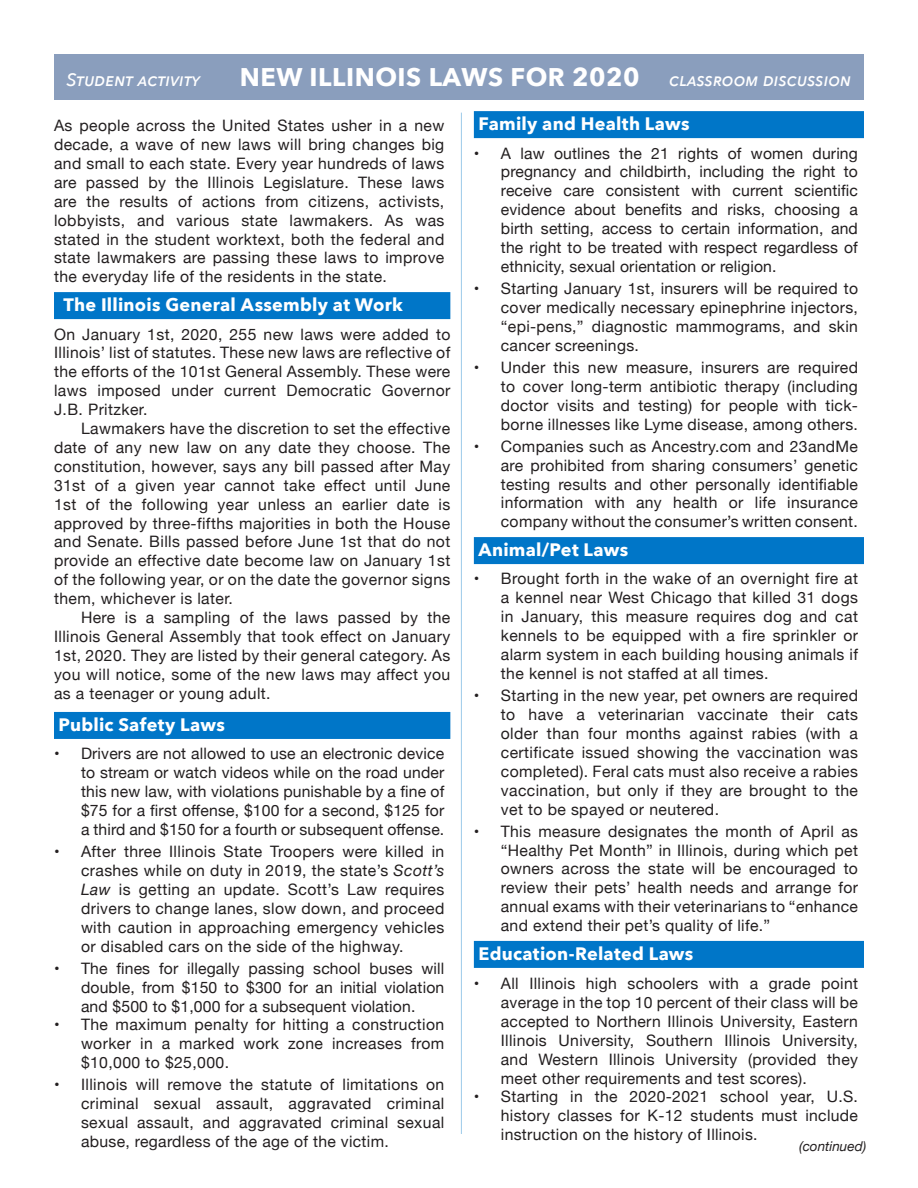
<style>
.page{position:relative;width:918px;height:1188px;background:#fff}
.page>*{position:absolute;margin:0;border:0;box-sizing:border-box;transform-origin:0 0}
.CT{font:700 25.5px "Avenir Next";letter-spacing:.02em;color:#fff}
.blue_head{font:700 18px "Avenir Next";letter-spacing:.015em;color:#fff}
.CT-2{font:italic 500 18px "Avenir Next";color:#fff}
.question_tf{font:15.75px/18.9px "Helvetica Neue";letter-spacing:.02em;color:#231f20;text-align:justify}
.t1{font:italic 13.5px "Helvetica Neue";color:#231f20}
.s1{font-weight:500;font-style:italic;font-size:18px}
.s2{font-style:italic}
.s3{font-weight:700;color:#fff}
</style>
<div class="page">
<div style="left:54px;top:54px;width:810px;height:45px;background:#8a9ebd"></div>
<div style="left:54px;top:292px;width:396px;height:27px;background:#0076c8"></div>
<div style="left:54px;top:712px;width:396px;height:27px;background:#0076c8"></div>
<div style="left:474px;top:111px;width:390px;height:27px;background:#0076c8"></div>
<div style="left:474px;top:537px;width:390px;height:27px;background:#0076c8"></div>
<div style="left:474px;top:941px;width:390px;height:27px;background:#0076c8"></div>
<hr style="left:461px;top:113px;width:1px;height:1021px;background:#0076c8">
<p class="CT-2" style="left:67px;top:64px;width:135px">Student activity</p>
<p class="CT" style="left:240px;top:55px;width:613px">NEW ILLINOIS LAWS FOR 2020 <span class="s1">classroom discussion</span></p>
<p class="question_tf" style="left:54px;top:117px;width:392px">As people across the United States usher in a new decade, a wave of new laws will bring changes big and small to each state. Every year hundreds of laws are passed by the Illinois Legislature. These laws are the results of actions from citizens, activists, lobbyists, and various state lawmakers. As was stated in the student worktext, both the federal and state lawmakers are passing these laws to improve the everyday life of the residents in the state.</p>
<p class="blue_head" style="left:63px;top:290px;width:341px">The Illinois General Assembly at Work</p>
<p class="question_tf" style="left:54px;top:325px;width:398px">On January 1st, 2020, 255 new laws were added to Illinois’ list of statutes. These new laws are reflective of the efforts of the 101st General Assembly. These were laws imposed under current Democratic Governor J.B. Pritzker.</p>
<p class="question_tf" style="left:54px;top:420px;width:398px;text-indent:27px">Lawmakers have the discretion to set the effective date of any new law on any date they choose. The constitution, however, says any bill passed after May 31st of a given year cannot take effect until June 1st of the following year unless an earlier date is approved by three-fifths majorities in both the House and Senate. Bills passed before June 1st that do not provide an effective date become law on January 1st of the following year, or on the date the governor signs them, whichever is later.</p>
<p class="question_tf" style="left:54px;top:609px;width:398px;text-indent:27px">Here is a sampling of the laws passed by the Illinois General Assembly that took effect on January 1st, 2020. They are listed by their general category. As you will notice, some of the new laws may affect you as a teenager or young adult.</p>
<p class="blue_head" style="left:59px;top:709px;width:168px">Public Safety Laws</p>
<p class="question_tf" style="left:81px;top:745px;width:365px;text-indent:-27px">• Drivers are not allowed to use an electronic device to stream or watch videos while on the road under this new law, with violations punishable by a fine of $75 for a first offense, $100 for a second, $125 for a third and $150 for a fourth or subsequent offense.</p>
<p class="question_tf" style="left:81px;top:843px;width:365px;text-indent:-27px">• After three Illinois State Troopers were killed in crashes while on duty in 2019, the state’s <span class="s2">Scott’s Law</span> is getting an update. Scott’s Law requires drivers to change lanes, slow down, and proceed with caution in approaching emergency vehicles or disabled cars on the side of the highway.</p>
<p class="question_tf" style="left:81px;top:960px;width:365px;text-indent:-27px">• The fines for illegally passing school buses will double, from $150 to $300 for an initial violation and $500 to $1,000 for a subsequent violation.</p>
<p class="question_tf" style="left:81px;top:1016px;width:365px;text-indent:-27px">• The maximum penalty for hitting a construction worker in a marked work zone increases from $10,000 to $25,000.</p>
<p class="question_tf" style="left:81px;top:1076px;width:365px;text-indent:-27px">• Illinois will remove the statute of limitations on criminal sexual assault, aggravated criminal sexual assault, and aggravated criminal sexual abuse, regardless of the age of the victim.</p>
<p class="blue_head" style="left:479px;top:109px;width:213px">Family and Health Laws</p>
<p class="question_tf" style="left:501px;top:144px;width:359px;text-indent:-27px">• A law outlines the 21 rights of women during pregnancy and childbirth, including the right to receive care consistent with current scientific evidence about benefits and risks, choosing a birth setting, access to certain information, and the right to be treated with respect regardless of ethnicity, sexual orientation or religion.</p>
<p class="question_tf" style="left:501px;top:280px;width:359px;text-indent:-27px">• Starting January 1st, insurers will be required to cover medically necessary epinephrine injectors, “epi-pens,” diagnostic mammograms, and skin cancer screenings.</p>
<p class="question_tf" style="left:501px;top:359px;width:359px;text-indent:-27px">• Under this new measure, insurers are required to cover long-term antibiotic therapy (including doctor visits and testing) for people with tick&shy;borne illnesses like Lyme disease, among others.</p>
<p class="question_tf" style="left:501px;top:438px;width:359px;text-indent:-27px">• Companies such as Ancestry.com and 23andMe are prohibited from sharing consumers’ genetic testing results and other personally identifiable information with any health or life insurance company without the consumer’s written consent.</p>
<p class="blue_head" style="left:479px;top:535px;width:151px">Animal/Pet Laws</p>
<p class="question_tf" style="left:501px;top:570px;width:359px;text-indent:-27px">• Brought forth in the wake of an overnight fire at a kennel near West Chicago that killed 31 dogs in January, this measure requires dog and cat kennels to be equipped with a fire sprinkler or alarm system in each building housing animals if the kennel is not staffed at all times.</p>
<p class="question_tf" style="left:501px;top:687px;width:359px;text-indent:-27px">• Starting in the new year, pet owners are required to have a veterinarian vaccinate their cats older than four months against rabies (with a certificate issued showing the vaccination was completed). Feral cats must also receive a rabies vaccination, but only if they are brought to the vet to be spayed or neutered.<span class="s3">a</span></p>
<p class="question_tf" style="left:501px;top:823px;width:359px;text-indent:-27px">• This measure designates the month of April as “Healthy Pet Month” in Illinois, during which pet owners across the state will be encouraged to review their pets’ health needs and arrange for annual exams with their veterinarians to “enhance and extend their pet’s quality of life.”<span class="s3">y La</span></p>
<p class="blue_head" style="left:479px;top:938px;width:216px">Education-Related Laws</p>
<p class="question_tf" style="left:501px;top:975px;width:359px;text-indent:-27px">• All Illinois high schoolers with a grade point average in the top 10 percent of their class will be accepted to Northern Illinois University, Eastern Illinois University, Southern Illinois University, and Western Illinois University (provided they meet other requirements and test scores).</p>
<p class="question_tf" style="left:501px;top:1088px;width:359px;text-indent:-27px">• Starting in the 2020-2021 school year, U.S. history classes for K-12 students must include instruction on the history of Illinois.</p>
<p class="t1" style="left:799px;top:1136px;width:69px">(continued)</p>
</div>
